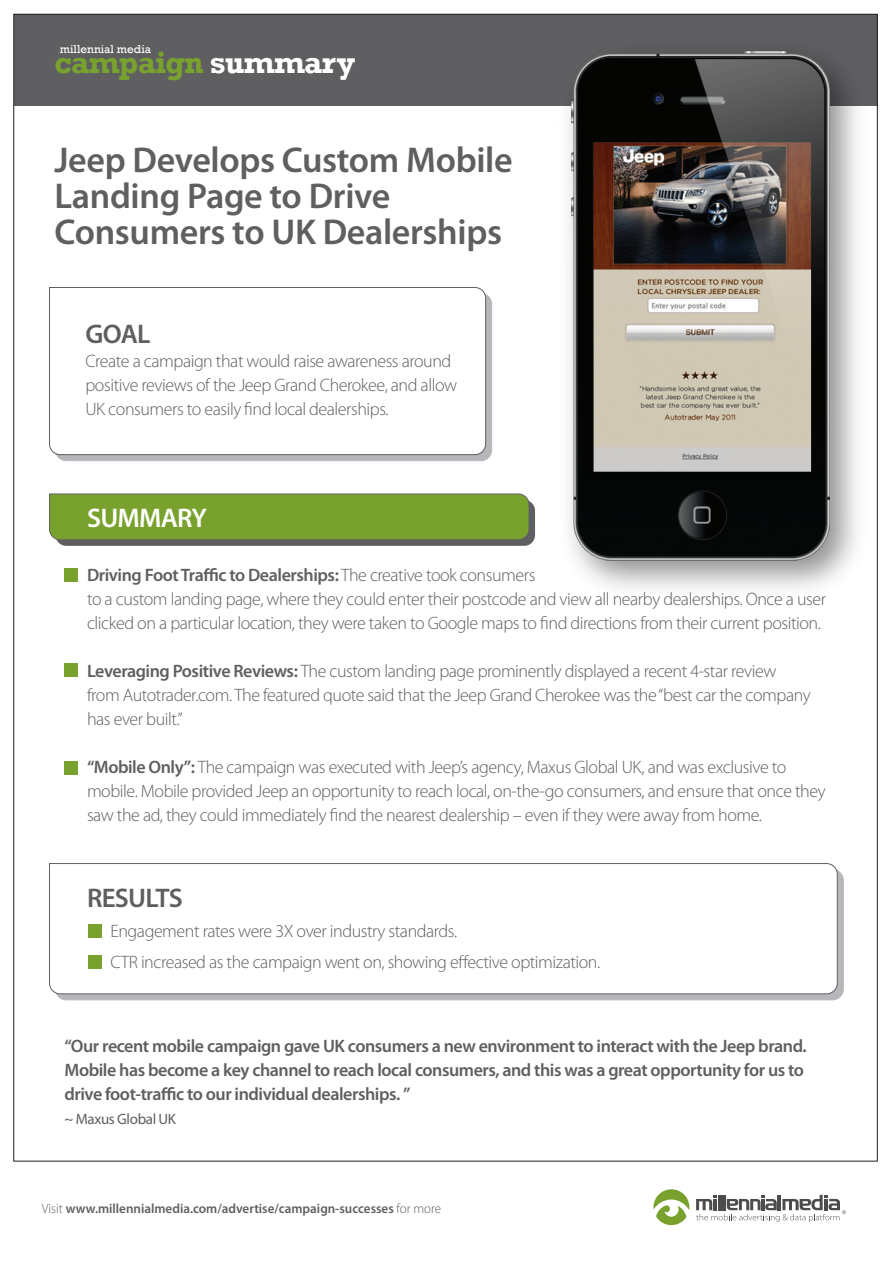
<style>
.page{position:relative;width:893px;height:1263px;background:#fff}
.page>*{position:absolute;margin:0;border:0;box-sizing:border-box;transform-origin:0 0}
.t1{font:600 36px/36px "Myriad Pro";letter-spacing:-.01em;color:#5f5f62}
.t2{font:700 31.2px "Rockwell";letter-spacing:-.025em;color:#78a22d}
.t3{font:600 27px "Myriad Pro";letter-spacing:-.025em;color:#5f5f62}
.t4{font:600 27px "Myriad Pro";letter-spacing:-.025em;color:#fff}
.t5{font:300 18px/24px "Myriad Pro";letter-spacing:-.025em;color:#5f5f62}
.t6{font:600 18px/24px "Myriad Pro";letter-spacing:-.025em;color:#5f5f62}
.t7{font:15px "Myriad Pro";letter-spacing:-.025em;color:#5f5f62}
.t8{font:600 13.5px "Myriad Pro";color:#5f5f62}
.t9{font:11.85px "Rockwell";color:#fff}
.s1{color:#fff}
.s2{font-weight:600}
.s3{font-weight:300}
</style>
<div class="page">
<svg style="left:49px;top:493px;width:486px;height:53px;background:#769939"></svg>
<div style="left:64px;top:568px;width:14px;height:14px;background:#78a22d"></div>
<div style="left:64px;top:663px;width:14px;height:14px;background:#78a22d"></div>
<div style="left:64px;top:761px;width:14px;height:13px;background:#78a22d"></div>
<svg style="left:56px;top:870px;width:788px;height:130px;background:#b2b3b7"></svg>
<svg style="left:49px;top:863px;width:789px;height:131px"></svg>
<div style="left:88px;top:924px;width:13px;height:14px;background:#78a22d"></div>
<div style="left:88px;top:955px;width:13px;height:13px;background:#78a22d"></div>
<svg style="left:56px;top:294px;width:436px;height:167px;background:#b5b6ba"></svg>
<svg style="left:49px;top:287px;width:437px;height:168px"></svg>
<div style="left:14px;top:14px;width:863px;height:92px;background:#5f5f62"></div>
<svg style="left:653px;top:1189px;width:193px;height:37px"></svg>
<img style="left:568px;top:66px;width:290px;height:523px">
<img style="left:571px;top:51px;width:258px;height:509px">
<p class="t9" style="left:60px;top:42px;width:93px">millennial media</p>
<h2 class="t2" style="left:55px;top:43px;width:302px">campaign <span class="s1">summary</span></h2>
<h1 class="t1" style="left:55px;top:143px;width:460px">Jeep Develops Custom Mobile<br>Landing Page to Drive<br>Consumers to UK Dealerships</h1>
<h3 class="t3" style="left:85px;top:318px;width:67px">GOAL</h3>
<p class="t5" style="left:85px;top:349px;width:373px">Create a campaign that would raise awareness around positive reviews of the Jeep Grand Cherokee, and allow<br>UK consumers to easily find local dealerships.</p>
<h3 class="t4" style="left:87px;top:503px;width:122px">SUMMARY</h3>
<p class="t5" style="left:87px;top:563px;width:741px"><span class="s2">Driving Foot Traffic to Dealerships:</span> The creative took consumers<br>to a custom landing page, where they could enter their postcode and view all nearby dealerships. Once a user clicked on a particular location, they were taken to Google maps to find directions from their current position.</p>
<p class="t5" style="left:87px;top:659px;width:725px"><span class="s2">Leveraging Positive Reviews:</span> The custom landing page prominently displayed a recent 4-star review from Autotrader.com. The featured quote said that the Jeep Grand Cherokee was the “best car the company has ever built.”</p>
<p class="t5" style="left:87px;top:755px;width:740px"><span class="s2">“Mobile Only”:</span> The campaign was executed with Jeep’s agency, Maxus Global UK, and was exclusive to mobile. Mobile provided Jeep an opportunity to reach local, on-the-go consumers, and ensure that once they saw the ad, they could immediately find the nearest dealership – even if they were away from home.</p>
<h3 class="t3" style="left:87px;top:883px;width:97px">RESULTS</h3>
<p class="t5" style="left:110px;top:916px;width:491px;line-height:30.8px">Engagement rates were 3X over industry standards.<br>CTR increased as the campaign went on, showing effective optimization.</p>
<p class="t6" style="left:64px;top:1034px;width:744px">“Our recent mobile campaign gave UK consumers a new environment to interact with the Jeep brand.<br>Mobile has become a key channel to reach local consumers, and this was a great opportunity for us to drive foot-traffic to our individual dealerships. ”</p>
<p class="t7" style="left:64px;top:1110px;width:113px">~ Maxus Global UK</p>
<p class="t8" style="left:42px;top:1201px;width:401px"><span class="s3">Visit</span> www.millennialmedia.com/advertise/campaign-successes <span class="s3">for more</span></p>
</div>
